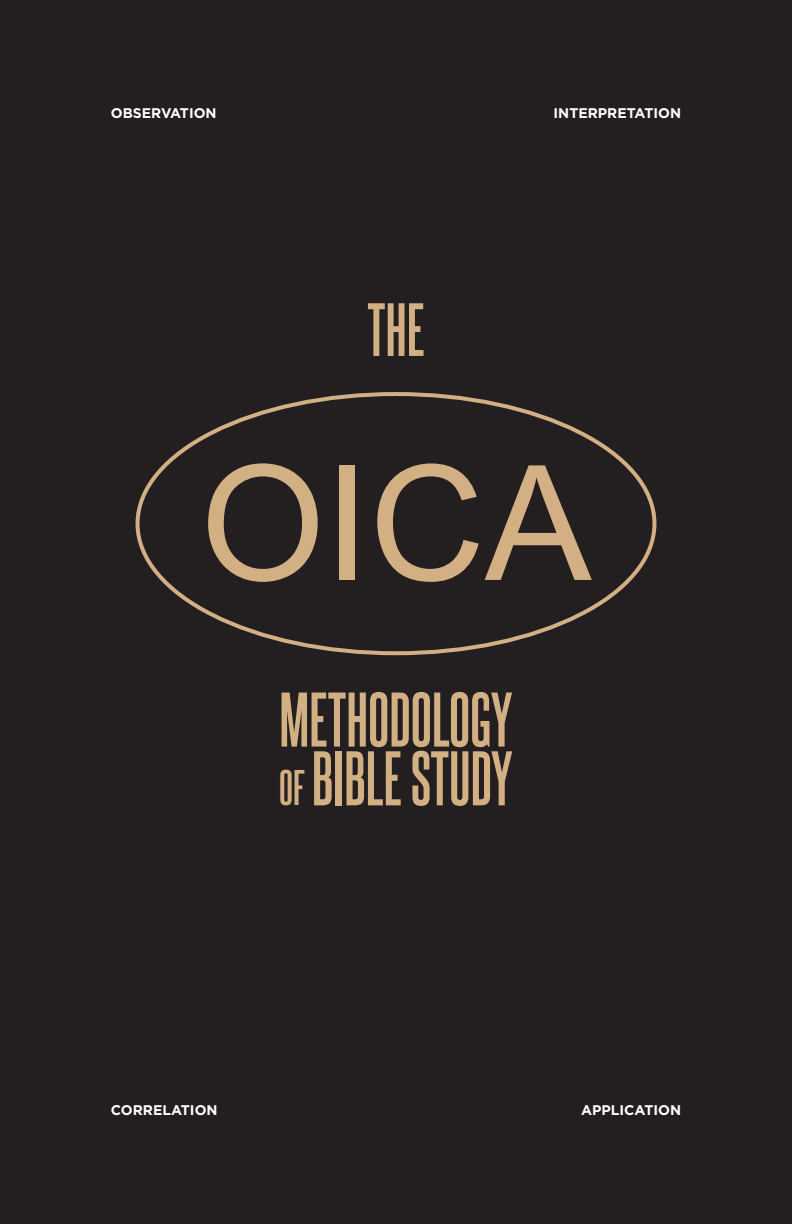
<style>
.page{position:relative;width:792px;height:1224px;background:#231f20}
.page>*{position:absolute;margin:0;border:0;box-sizing:border-box;transform-origin:0 0}
.t1{font:160px "Arial";color:#d3af84}
.t2{font:700 65.6px/58.8px "Steelfish Rg";color:#d3af84}
.t3{font:700 64px "Steelfish Rg";color:#d3af84}
.t4{font:700 14px "Gotham";color:#fff}
.s1{font-size:43.2px}
</style>
<div class="page">
<p class="t4" style="left:111px;top:104px;width:107px">OBSERVATION</p>
<p class="t4" style="left:554px;top:104px;width:129px">INTERPRETATION</p>
<h3 class="t3" style="left:367px;top:284px;width:59px">THE</h3>
<h1 class="t1" style="left:200px;top:419px;width:393px">OICA</h1>
<h2 class="t2" style="left:279px;top:685px;width:235px">METHODOLOGY<br><span class="s1">OF</span> BIBLE STUDY</h2>
<p class="t4" style="left:111px;top:1100px;width:108px">CORRELATION</p>
<p class="t4" style="left:581px;top:1100px;width:102px">APPLICATION</p>
</div>
